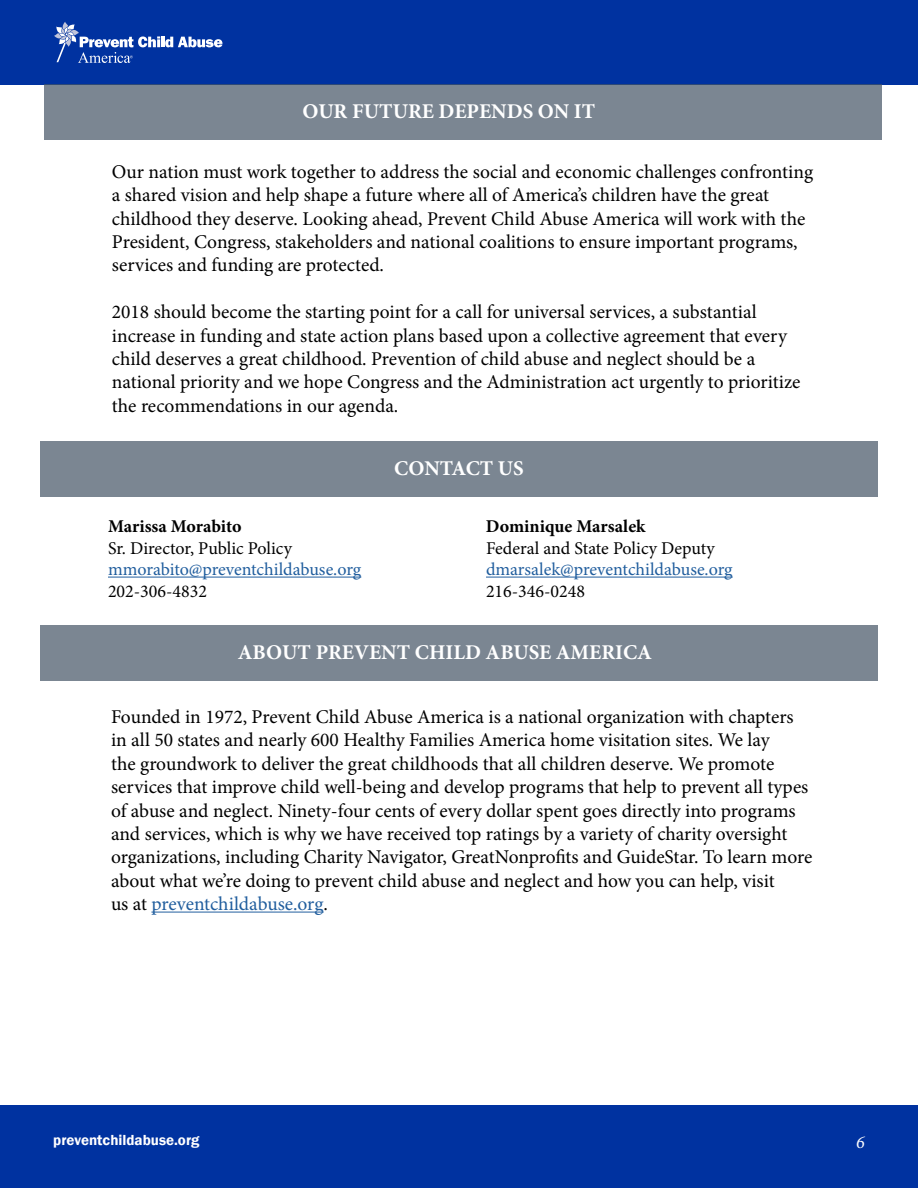
<style>
.page{position:relative;width:918px;height:1188px;background:#fff}
.page>*{position:absolute;margin:0;border:0;box-sizing:border-box;transform-origin:0 0}
.t1{font:700 21px "Minion Pro";color:#fff}
.t2{font:19.5px/23.4px "Minion Pro";color:#000}
.t3{font:18px "Minion Pro";color:#000}
.t4{font:18px "Minion Pro";letter-spacing:-.005em;color:#215e9e}
.t5{font:700 18px "Minion Pro";color:#000}
.t6{font:italic 18px "Minion Pro";color:#fff}
.t7{font:600 15px "Franklin Gothic";color:#fff}
.s1{color:#215e9e}
</style>
<div class="page">
<div style="left:0;top:1105px;width:918px;height:83px;background:#0032a0"></div>
<div style="left:0;top:0;width:918px;height:85px;background:#0032a0"></div>
<svg style="left:54px;top:22px;width:168px;height:41px"></svg>
<div style="left:40px;top:442px;width:838px;height:55px;background:#7b8692"></div>
<div style="left:40px;top:626px;width:838px;height:55px;background:#7b8692"></div>
<hr style="left:108px;top:577px;width:253px;height:1px;background:#215e9e">
<hr style="left:486px;top:577px;width:247px;height:1px;background:#215e9e">
<hr style="left:151px;top:912px;width:173px;height:1px;background:#215e9e">
<div style="left:44px;top:85px;width:838px;height:55px;background:#7b8692"></div>
<p class="t1" style="left:302px;top:97px;width:294px">OUR FUTURE DEPENDS ON IT</p>
<p class="t2" style="left:112px;top:160px;width:703px">Our nation must work together to address the social and economic challenges confronting a shared vision and help shape a future where all of America’s children have the great childhood they deserve. Looking ahead, Prevent Child Abuse America will work with the President, Congress, stakeholders and national coalitions to ensure important programs, services and funding are protected.</p>
<p class="t2" style="left:112px;top:300px;width:690px">2018 should become the starting point for a call for universal services, a substantial increase in funding and state action plans based upon a collective agreement that every child deserves a great childhood. Prevention of child abuse and neglect should be a national priority and we hope Congress and the Administration act urgently to prioritize the recommendations in our agenda.</p>
<p class="t1" style="left:394px;top:454px;width:131px">CONTACT US</p>
<p class="t5" style="left:108px;top:514px;width:135px">Marissa Morabito</p>
<p class="t5" style="left:486px;top:514px;width:161px">Dominique Marsalek</p>
<p class="t3" style="left:108px;top:536px;width:186px">Sr. Director, Public Policy</p>
<p class="t3" style="left:486px;top:536px;width:230px">Federal and State Policy Deputy</p>
<p class="t4" style="left:108px;top:557px;width:255px">mmorabito@preventchildabuse.org</p>
<p class="t4" style="left:486px;top:557px;width:248px">dmarsalek@preventchildabuse.org</p>
<p class="t3" style="left:108px;top:579px;width:101px">202-306-4832</p>
<p class="t3" style="left:486px;top:579px;width:101px">216-346-0248</p>
<p class="t1" style="left:238px;top:638px;width:416px">ABOUT PREVENT CHILD ABUSE AMERICA</p>
<p class="t2" style="left:111px;top:705px;width:703px">Founded in 1972, Prevent Child Abuse America is a national organization with chapters in all 50 states and nearly 600 Healthy Families America home visitation sites. We lay<br>the groundwork to deliver the great childhoods that all children deserve. We promote services that improve child well-being and develop programs that help to prevent all types of abuse and neglect. Ninety-four cents of every dollar spent goes directly into programs and services, which is why we have received top ratings by a variety of charity oversight organizations, including Charity Navigator, GreatNonprofits and GuideStar. To learn more about what we’re doing to prevent child abuse and neglect and how you can help, visit<br>us at <span class="s1">preventchildabuse.org</span>.</p>
<p class="t7" style="left:53px;top:1131px;width:148px">preventchildabuse.org</p>
<p class="t6" style="left:856px;top:1129px;width:10px">6</p>
</div>
